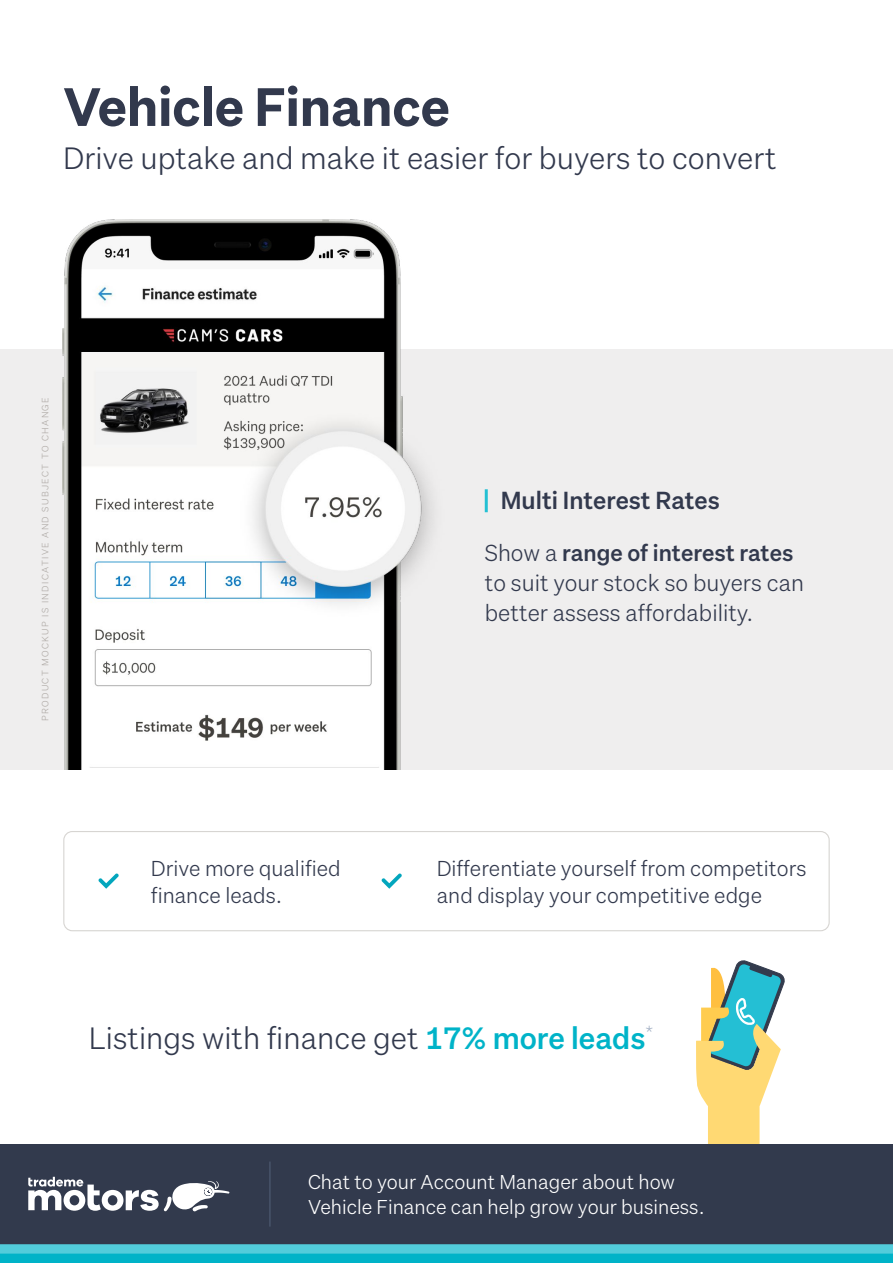
<style>
.page{position:relative;width:893px;height:1263px;background:#fff}
.page>*{position:absolute;margin:0;border:0;box-sizing:border-box;transform-origin:0 0}
.t1{font:700 52.5px "Story Sans";color:#32394d}
.t2{font:300 30px "Story Sans";color:#32394d}
.t3{font:500 24px "Story Sans";color:#32394d}
.t4{font:300 22.5px/30px "Story Sans";color:#32394d}
.t5{font:300 21px/27px "Story Sans";color:#32394d}
.t6{font:300 19.5px/25.5px "Story Sans";color:#fff}
.t7{font:300 9px "Story Sans";letter-spacing:.15em;color:#aea9a5}
.s1{font-weight:500}
.s2{font-weight:500;color:#00b3c8}
</style>
<div class="page">
<div style="left:63px;top:831px;width:767px;height:100px;border:1px solid #d7d5d2;border-radius:9px"></div>
<div style="left:0;top:349px;width:893px;height:421px;background:#efeeee"></div>
<img style="left:62px;top:220px;width:371px;height:550px">
<svg style="left:696px;top:960px;width:89px;height:184px"></svg>
<hr style="left:485px;top:489px;width:3px;height:23px;background:#24c0d3">
<div style="left:0;top:1144px;width:893px;height:100px;background:#323a4d"></div>
<div style="left:0;top:1244px;width:893px;height:11px;background:#52ccdb"></div>
<div style="left:0;top:1253px;width:893px;height:10px;background:#00b3c8"></div>
<svg style="left:28px;top:1177px;width:201px;height:35px"></svg>
<hr style="left:269px;top:1161px;width:2px;height:65px;background:#48546a">
<svg style="left:98px;top:873px;width:21px;height:16px"></svg>
<svg style="left:382px;top:873px;width:20px;height:16px"></svg>
<h1 class="t1" style="left:63px;top:72px;width:388px">Vehicle Finance</h1>
<h2 class="t2" style="left:63px;top:140px;width:715px">Drive uptake and make it easier for buyers to convert</h2>
<p class="t7" style="left:40px;top:721px;width:325px;rotate:-90deg">PRODUCT MOCKUP IS INDICATIVE AND SUBJECT TO CHANGE</p>
<p class="t3" style="left:501px;top:485px;width:220px">Multi Interest Rates</p>
<p class="t4" style="left:485px;top:537px;width:321px">Show a <span class="s1">range of interest rates </span>to suit your stock so buyers can better assess affordability.</p>
<p class="t5" style="left:151px;top:854px;width:191px">Drive more qualified finance leads.</p>
<p class="t5" style="left:437px;top:854px;width:371px">Differentiate yourself from competitors and display your competitive edge</p>
<h2 class="t2" style="left:89px;top:1019px;width:566px">Listings with finance get <span class="s2">17% more leads</span><sup>*</sup></h2>
<p class="t6" style="left:308px;top:1168px;width:398px">Chat to your Account Manager about how<br>Vehicle Finance can help grow your business.</p>
</div>
